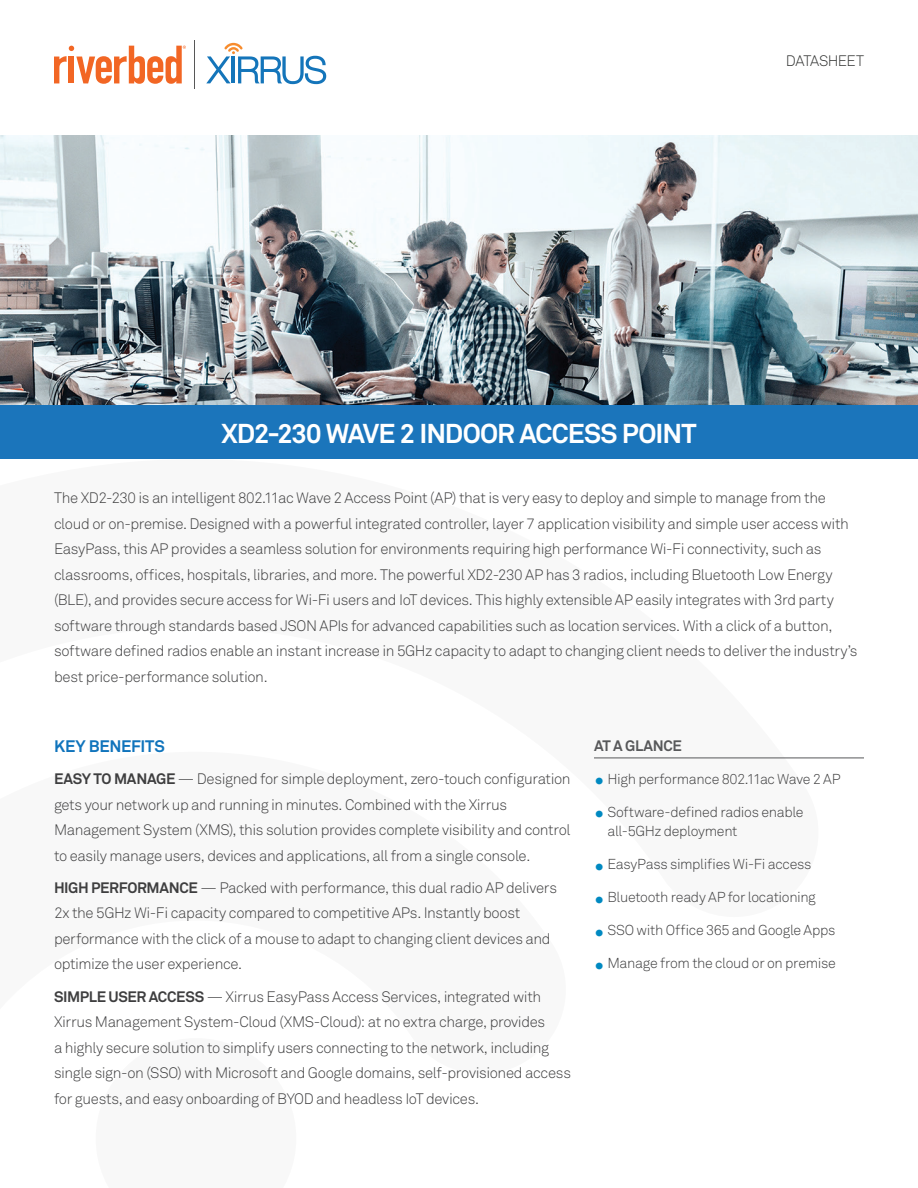
<style>
.page{position:relative;width:918px;height:1188px;background:#fff}
.page>*{position:absolute;margin:0;border:0;box-sizing:border-box;transform-origin:0 0}
._00_Doc_Title{font:700 27px "Akkurat Pro";letter-spacing:-.035em;color:#fff}
._01_TB_Body_Head_1{font:700 16.5px "Akkurat Pro";letter-spacing:-.02em;color:#1074bc}
._01_TB_Body_Head_2{font:300 15px/25.5px "Akkurat Pro";letter-spacing:-.025em;color:#3e3e3f}
._01_TB_Body{font:300 15px/25.5px "Akkurat Pro";letter-spacing:-.025em;color:#3e3e3f}
.t1{font:300 15px "Akkurat Pro";letter-spacing:-.035em;color:#323332}
._03_TB_Sidebar_Head{font:700 15px "Akkurat Pro";letter-spacing:-.025em;color:#57585a}
.t2{font:300 14.25px/19.5px "Akkurat Pro";letter-spacing:-.025em;color:#3e3e3f}
.s1{font-weight:700}
.s2{font-weight:700;font-size:24px;color:#0089c1}
</style>
<div class="page">
<div style="left:0;top:405px;width:918px;height:54px;background:#1b75bb"></div>
<svg style="left:206px;top:43px;width:120px;height:41px"></svg>
<svg style="left:54px;top:46px;width:132px;height:38px"></svg>
<hr style="left:194px;top:40px;width:1px;height:49px;background:#575757">
<img style="left:0;top:135px;width:918px;height:270px">
<hr style="left:594px;top:758px;width:270px;height:1px;background:#57585a">
<p class="t1" style="left:786px;top:52px;width:80px">DATASHEET</p>
<p class="_00_Doc_Title" style="left:221px;top:416px;width:477px">XD2-230 WAVE 2 INDOOR ACCESS POINT</p>
<p class="_01_TB_Body" style="left:54px;top:485px;width:805px">The XD2-230 is an intelligent 802.11ac Wave 2 Access Point (AP) that is very easy to deploy and simple to manage from the cloud or on-premise. Designed with a powerful integrated controller, layer 7 application visibility and simple user access with EasyPass, this AP provides a seamless solution for environments requiring high performance Wi-Fi connectivity, such as classrooms, offices, hospitals, libraries, and more. The powerful XD2-230 AP has 3 radios, including Bluetooth Low Energy (BLE), and provides secure access for Wi-Fi users and IoT devices. This highly extensible AP easily integrates with 3rd party software through standards based JSON APIs for advanced capabilities such as location services. With a click of a button, software defined radios enable an instant increase in 5GHz capacity to adapt to changing client needs to deliver the industry’s best price-performance solution.</p>
<p class="_01_TB_Body_Head_1" style="left:54px;top:736px;width:112px">KEY BENEFITS</p>
<p class="_01_TB_Body_Head_2" style="left:54px;top:766px;width:518px"><span class="s1">EASY TO MANAGE</span> — Designed for simple deployment, zero-touch configuration gets your network up and running in minutes. Combined with the Xirrus Management System (XMS), this solution provides complete visibility and control to easily manage users, devices and applications, all from a single console.</p>
<p class="_01_TB_Body_Head_2" style="left:54px;top:875px;width:505px"><span class="s1">HIGH PERFORMANCE</span> — Packed with performance, this dual radio AP delivers 2x the 5GHz Wi-Fi capacity compared to competitive APs. Instantly boost performance with the click of a mouse to adapt to changing client devices and optimize the user experience.</p>
<p class="_01_TB_Body_Head_2" style="left:54px;top:984px;width:519px"><span class="s1">SIMPLE USER ACCESS</span> — Xirrus EasyPass Access Services, integrated with Xirrus Management System-Cloud (XMS-Cloud): at no extra charge, provides<br>a highly secure solution to simplify users connecting to the network, including single sign-on (SSO) with Microsoft and Google domains, self-provisioned access for guests, and easy onboarding of BYOD and headless IoT devices.</p>
<p class="_03_TB_Sidebar_Head" style="left:594px;top:736px;width:90px">AT A GLANCE</p>
<p class="t2" style="left:594px;top:769px;width:248px"><span class="s2">•</span> High performance 802.11ac Wave 2 AP</p>
<p class="t2" style="left:608px;top:802px;width:198px;text-indent:-14px"><span class="s2">•</span> Software-defined radios enable all-5GHz deployment</p>
<p class="t2" style="left:594px;top:855px;width:219px"><span class="s2">•</span> EasyPass simplifies Wi-Fi access</p>
<p class="t2" style="left:594px;top:888px;width:223px"><span class="s2">•</span> Bluetooth ready AP for locationing</p>
<p class="t2" style="left:594px;top:921px;width:243px"><span class="s2">•</span> SSO with Office 365 and Google Apps</p>
<p class="t2" style="left:594px;top:954px;width:243px"><span class="s2">•</span> Manage from the cloud or on premise</p>
</div>
